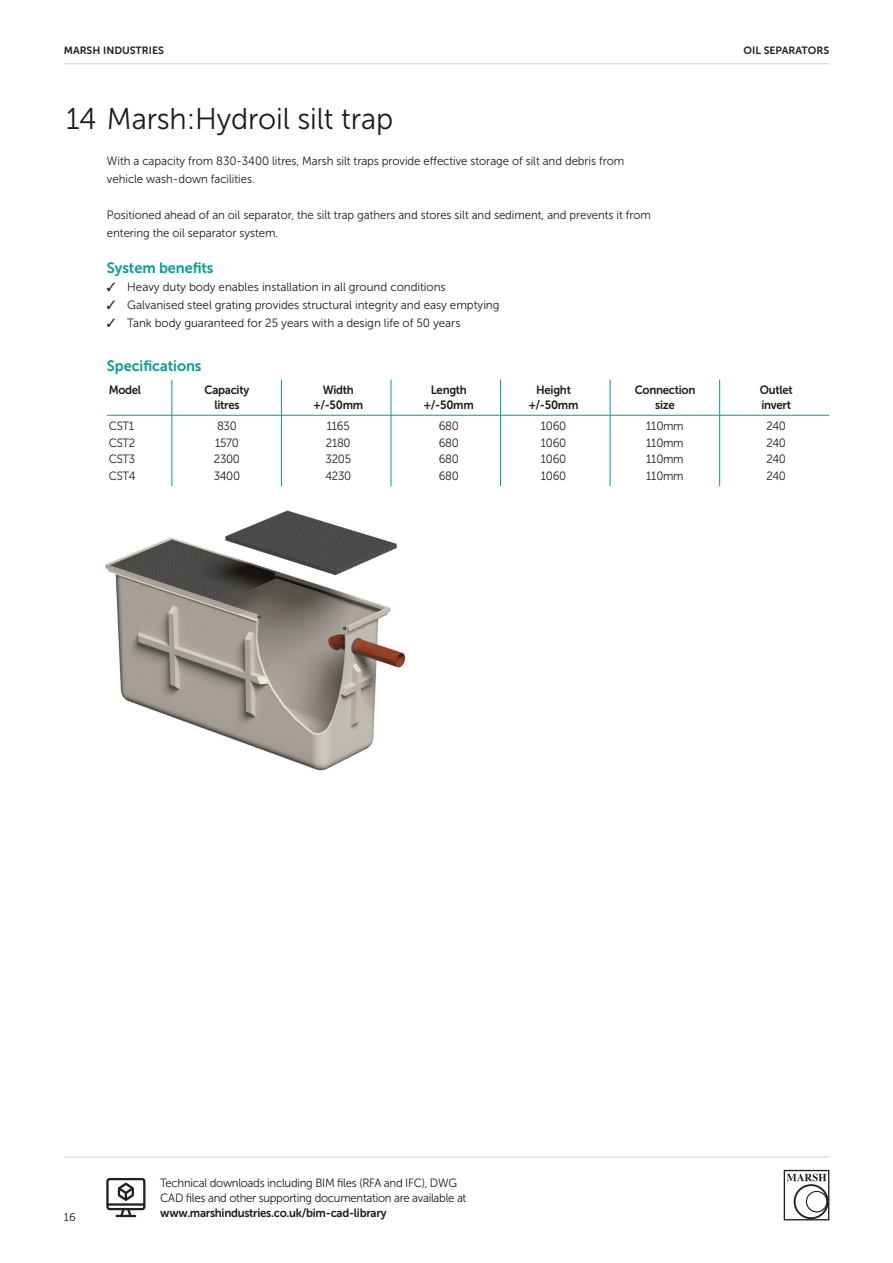
<style>
.page{position:relative;width:893px;height:1263px;background:#fff}
.page>*{position:absolute;margin:0;border:0;box-sizing:border-box;transform-origin:0 0}
.t1{font:30px "Museo Sans 300";letter-spacing:-.005em;color:#201918}
.t2{font:15px "Museo Sans 700";letter-spacing:-.005em;color:#009d95}
.t3{font:12px/18px "Museo Sans 300";letter-spacing:-.005em;color:#201918;scale:.95 1}
.t4{font:12px "Museo Sans 300";letter-spacing:-.005em;color:#201918}
.t5{font:12px "Museo Sans 700";letter-spacing:-.025em;color:#201918;scale:.95 1}
.t6{font:12px/15px "Museo Sans 300";letter-spacing:-.025em;color:#201918;scale:.95 1}
.t7{font:11.25px "Museo Sans 300";color:#201918}
.t8{font:10.5px "Museo Sans 700";color:#201918}
</style>
<div class="page">
<hr style="left:64px;top:63px;width:765px;height:1px;background:#c0dcd5">
<svg style="left:784px;top:1170px;width:45px;height:50px"></svg>
<hr style="left:64px;top:1156px;width:765px;height:2px;background:#c0dcd5">
<hr style="left:172px;top:380px;width:1px;height:106px;background:#009d95">
<hr style="left:281px;top:380px;width:1px;height:106px;background:#009d95">
<hr style="left:719px;top:380px;width:1px;height:106px;background:#009d95">
<hr style="left:107px;top:415px;width:722px;height:1px;background:#009d95">
<hr style="left:391px;top:380px;width:1px;height:106px;background:#009d95">
<hr style="left:500px;top:379px;width:1px;height:107px;background:#009d95">
<hr style="left:610px;top:379px;width:1px;height:107px;background:#009d95">
<svg style="left:106px;top:1178px;width:39px;height:39px"></svg>
<img style="left:105px;top:510px;width:301px;height:261px">
<p class="t8" style="left:64px;top:46px;width:102px">MARSH INDUSTRIES</p>
<p class="t8" style="left:743px;top:46px;width:87px">OIL SEPARATORS</p>
<h1 class="t1" style="left:66px;top:108px;width:328px">14 Marsh:Hydroil silt trap</h1>
<p class="t3" style="left:107px;top:153px;width:546px">With a capacity from 830-3400 litres, Marsh silt traps provide effective storage of silt and debris from vehicle wash-down facilities.</p>
<p class="t3" style="left:107px;top:207px;width:574px">Positioned ahead of an oil separator, the silt trap gathers and stores silt and sediment, and prevents it from entering the oil separator system.</p>
<p class="t2" style="left:107px;top:262px;width:108px">System benefits</p>
<p class="t4" style="left:107px;top:282px;width:340px">✓ Heavy duty body enables installation in all ground conditions</p>
<p class="t4" style="left:107px;top:300px;width:394px">✓ Galvanised steel grating provides structural integrity and easy emptying</p>
<p class="t4" style="left:107px;top:318px;width:355px">✓ Tank body guaranteed for 25 years with a design life of 50 years</p>
<p class="t2" style="left:107px;top:360px;width:96px">Specifications</p>
<p class="t5" style="left:109px;top:386px;width:36px">Model</p>
<p class="t5" style="left:205px;top:386px;width:49px">Capacity</p>
<p class="t5" style="left:323px;top:386px;width:34px">Width</p>
<p class="t5" style="left:431px;top:386px;width:40px">Length</p>
<p class="t5" style="left:536px;top:386px;width:38px">Height</p>
<p class="t5" style="left:635px;top:386px;width:65px">Connection</p>
<p class="t5" style="left:760px;top:386px;width:36px">Outlet</p>
<p class="t5" style="left:214px;top:401px;width:28px">litres</p>
<p class="t5" style="left:313px;top:401px;width:54px">+/-50mm</p>
<p class="t5" style="left:424px;top:401px;width:54px">+/-50mm</p>
<p class="t5" style="left:529px;top:401px;width:54px">+/-50mm</p>
<p class="t5" style="left:655px;top:401px;width:22px">size</p>
<p class="t5" style="left:761px;top:401px;width:33px">invert</p>
<p class="t3" style="left:109px;top:418px;width:28px">CST1</p>
<p class="t3" style="left:217px;top:418px;width:22px">830</p>
<p class="t3" style="left:327px;top:418px;width:26px">1165</p>
<p class="t3" style="left:439px;top:418px;width:23px">680</p>
<p class="t3" style="left:541px;top:418px;width:28px">1060</p>
<p class="t3" style="left:646px;top:418px;width:41px">110mm</p>
<p class="t3" style="left:766px;top:418px;width:22px">240</p>
<p class="t3" style="left:109px;top:435px;width:30px">CST2</p>
<p class="t3" style="left:215px;top:435px;width:27px">1570</p>
<p class="t3" style="left:326px;top:435px;width:28px">2180</p>
<p class="t3" style="left:439px;top:435px;width:23px">680</p>
<p class="t3" style="left:541px;top:435px;width:28px">1060</p>
<p class="t3" style="left:646px;top:435px;width:41px">110mm</p>
<p class="t3" style="left:766px;top:435px;width:22px">240</p>
<p class="t3" style="left:109px;top:451px;width:30px">CST3</p>
<p class="t3" style="left:214px;top:451px;width:29px">2300</p>
<p class="t3" style="left:326px;top:451px;width:28px">3205</p>
<p class="t3" style="left:439px;top:451px;width:23px">680</p>
<p class="t3" style="left:541px;top:451px;width:28px">1060</p>
<p class="t3" style="left:646px;top:451px;width:41px">110mm</p>
<p class="t3" style="left:766px;top:451px;width:22px">240</p>
<p class="t3" style="left:109px;top:468px;width:30px">CST4</p>
<p class="t3" style="left:214px;top:468px;width:29px">3400</p>
<p class="t3" style="left:325px;top:468px;width:29px">4230</p>
<p class="t3" style="left:439px;top:468px;width:23px">680</p>
<p class="t3" style="left:541px;top:468px;width:28px">1060</p>
<p class="t3" style="left:646px;top:468px;width:41px">110mm</p>
<p class="t3" style="left:766px;top:468px;width:22px">240</p>
<p class="t7" style="left:64px;top:1213px;width:13px">16</p>
<p class="t6" style="left:160px;top:1176px;width:324px">Technical downloads including BIM files (RFA and IFC), DWG<br>CAD files and other supporting documentation are available at</p>
<p class="t5" style="left:160px;top:1208px;width:240px">www.marshindustries.co.uk/bim-cad-library</p>
</div>
